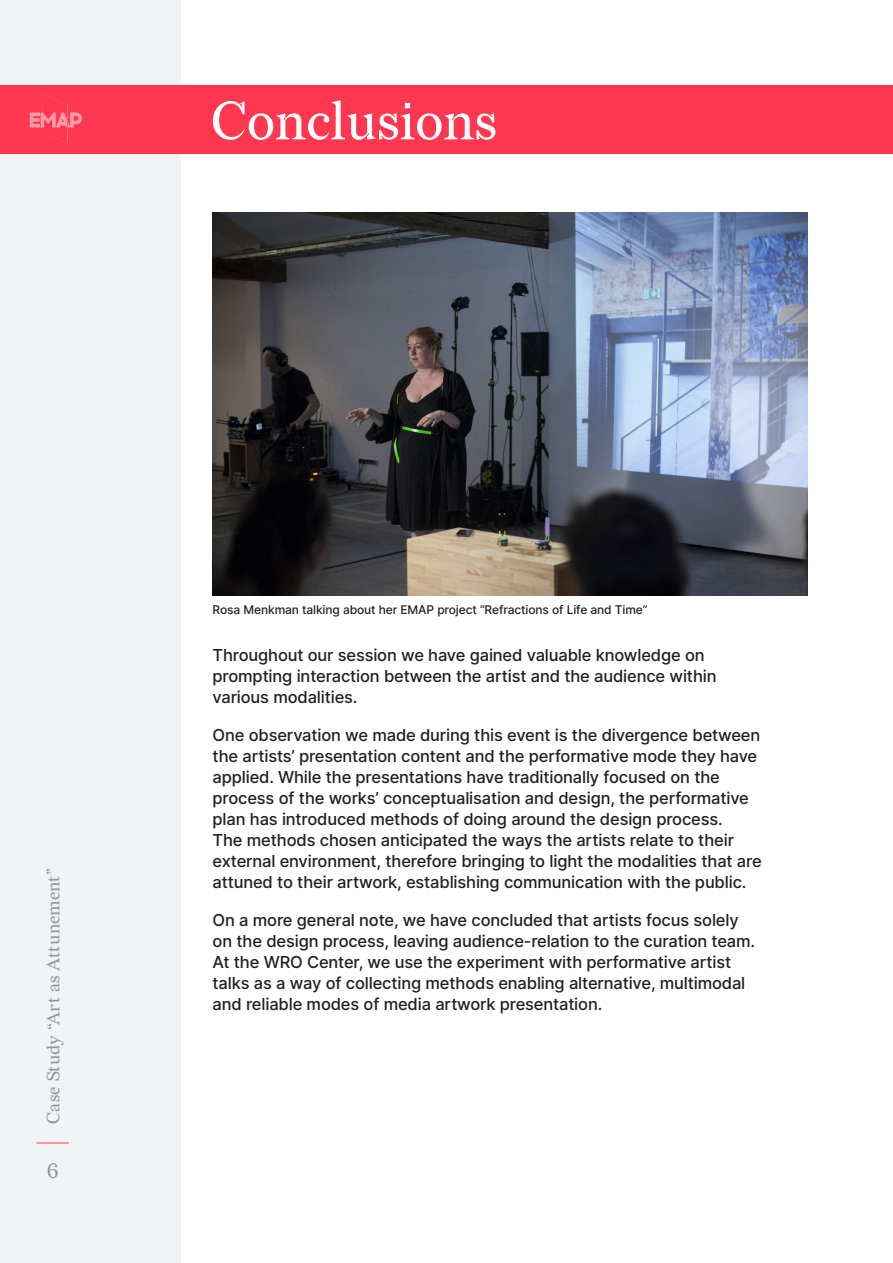
<style>
.page{position:relative;width:893px;height:1263px;background:#fff}
.page>*{position:absolute;margin:0;border:0;box-sizing:border-box;transform-origin:0 0}
.KAPITEL{font:54px "Redaction";color:#fff}
.t1{font:21px "Redaction";color:#939598}
.t2{font:18px "Redaction";letter-spacing:.005em;color:#939598}
.TEXT{font:500 16.5px/21px "Inter";letter-spacing:-.01em;color:#231f20}
.TEXT-2{font:500 12px "Inter";letter-spacing:-.01em;color:#231f20}
</style>
<div class="page">
<div style="left:0;top:0;width:181px;height:1262px;background:#f2f3f4"></div>
<div style="left:0;top:85px;width:893px;height:68px;background:#ff3750"></div>
<hr style="left:36px;top:1143px;width:33px;height:1px;background:#ff3750">
<svg style="left:30px;top:94px;width:52px;height:50px"></svg>
<hr style="left:67px;top:105px;width:1px;height:38px;background:#ff6a7b">
<img style="left:213px;top:213px;width:595px;height:382px">
<p class="KAPITEL" style="left:211px;top:88px;width:287px">Conclusions</p>
<p class="t2" style="left:42px;top:1123px;width:257px;rotate:-90deg">Case Study “Art as Attunement”</p>
<p class="t1" style="left:47px;top:1158px;width:13px">6</p>
<p class="TEXT-2" style="left:213px;top:601px;width:436px">Rosa Menkman talking about her EMAP project “Refractions of Life and Time”</p>
<p class="TEXT" style="left:213px;top:644px;width:506px">Throughout our session we have gained valuable knowledge on prompting interaction between the artist and the audience within various modalities.</p>
<p class="TEXT" style="left:213px;top:724px;width:551px">One observation we made during this event is the divergence between the artists’ presentation content and the performative mode they have applied. While the presentations have traditionally focused on the process of the works’ conceptualisation and design, the performative plan has introduced methods of doing around the design process.<br>The methods chosen anticipated the ways the artists relate to their external environment, therefore bringing to light the modalities that are attuned to their artwork, establishing communication with the public.</p>
<p class="TEXT" style="left:213px;top:909px;width:544px">On a more general note, we have concluded that artists focus solely on the design process, leaving audience-relation to the curation team.<br>At the WRO Center, we use the experiment with performative artist talks as a way of collecting methods enabling alternative, multimodal and reliable modes of media artwork presentation.</p>
</div>
